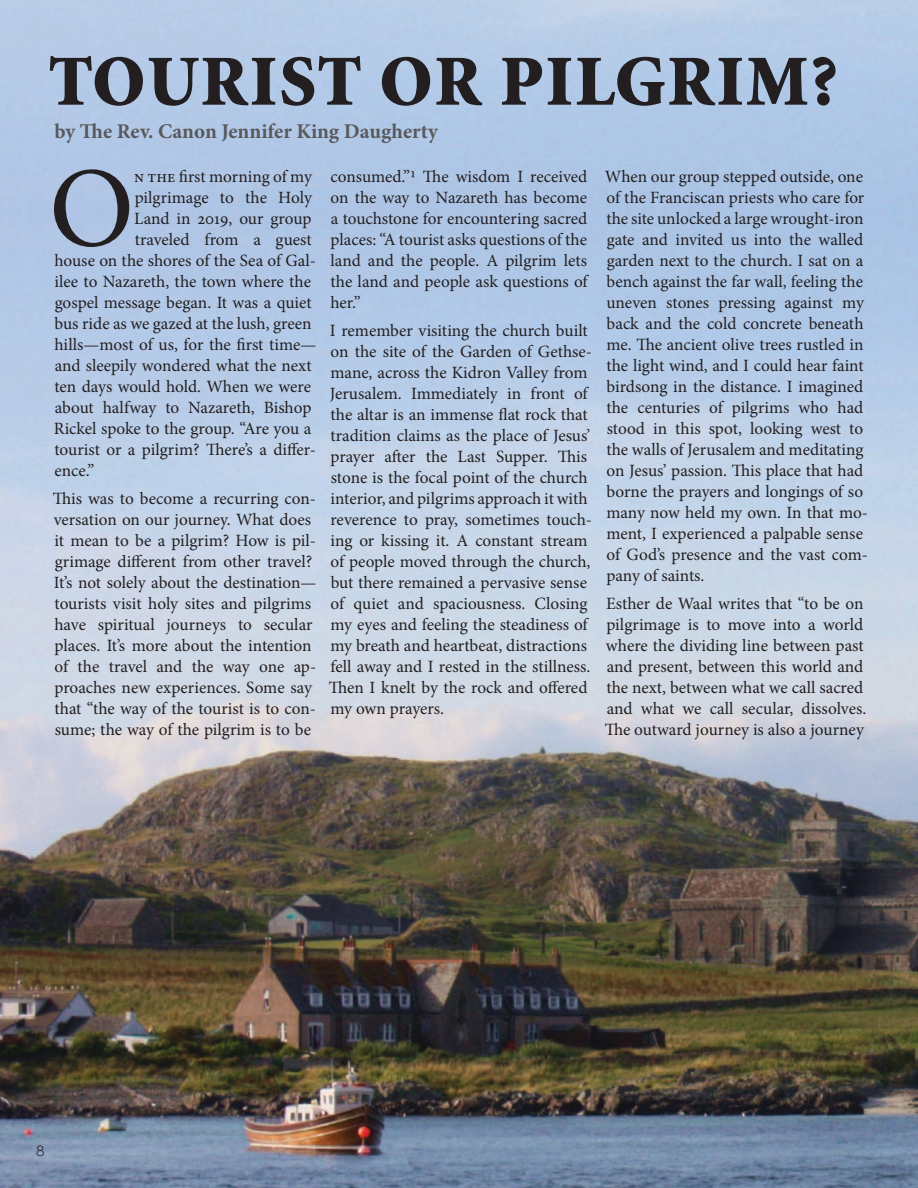
<style>
.page{position:relative;width:918px;height:1188px;background:#fff}
.page>*{position:absolute;margin:0;border:0;box-sizing:border-box;transform-origin:0 0}
.BODY_COPY{font:114.15px "Minion Pro";color:#231f20}
.t1{font:900 72px "Minion Std";letter-spacing:.025em;color:#231f20}
.t2{font:700 21px "Minion Pro";letter-spacing:-.005em;color:#58595b}
.t3{font:300 21px "Neutraface 2 Text";color:#231f20}
.BODY_COPY-2{font:17.25px/21px "Minion Pro";letter-spacing:-.005em;color:#231f20}
</style>
<div class="page">
<img style="left:0;top:0;width:918px;height:1188px">
<p class="t1" style="left:49px;top:45px;width:790px">TOURIST OR PILGRIM?</p>
<p class="t2" style="left:55px;top:117px;width:385px">by The Rev. Canon Jennifer King Daugherty</p>
<p class="BODY_COPY" style="left:49px;top:132px;width:87px">O</p>
<p class="BODY_COPY-2" style="left:134px;top:166px;width:179px">n the first morning of my</p>
<p class="BODY_COPY-2" style="left:135px;top:187px;width:179px">pilgrimage to the Holy</p>
<p class="BODY_COPY-2" style="left:134px;top:208px;width:179px">Land in 2019, our group</p>
<p class="BODY_COPY-2" style="left:135px;top:229px;width:179px">traveled from a guest</p>
<p class="BODY_COPY-2" style="left:54px;top:250px;width:263px">house on the shores of the Sea of Gal-</p>
<p class="BODY_COPY-2" style="left:54px;top:271px;width:258px">ilee to Nazareth, the town where the</p>
<p class="BODY_COPY-2" style="left:55px;top:292px;width:259px">gospel message began. It was a quiet</p>
<p class="BODY_COPY-2" style="left:55px;top:313px;width:258px">bus ride as we gazed at the lush, green</p>
<p class="BODY_COPY-2" style="left:54px;top:334px;width:263px">hills—most of us, for the first time—</p>
<p class="BODY_COPY-2" style="left:55px;top:355px;width:258px">and sleepily wondered what the next</p>
<p class="BODY_COPY-2" style="left:54px;top:376px;width:258px">ten days would hold. When we were</p>
<p class="BODY_COPY-2" style="left:55px;top:397px;width:258px">about halfway to Nazareth, Bishop</p>
<p class="BODY_COPY-2" style="left:54px;top:418px;width:259px">Rickel spoke to the group. “Are you a</p>
<p class="BODY_COPY-2" style="left:54px;top:439px;width:263px">tourist or a pilgrim? There’s a differ-</p>
<p class="BODY_COPY-2" style="left:55px;top:460px;width:41px">ence.”</p>
<p class="BODY_COPY-2" style="left:53px;top:488px;width:265px">This was to become a recurring con&shy;versation on our journey. What does it mean to be a pilgrim? How is pil&shy;grimage different from other travel?<br>It’s not solely about the destination— tourists visit holy sites and pilgrims have spiritual journeys to secular places. It’s more about the intention of the travel and the way one ap&shy;proaches new experiences. Some say that “the way of the tourist is to con&shy;sume; the way of the pilgrim is to be</p>
<p class="BODY_COPY-2" style="left:331px;top:166px;width:259px;text-align:justify">consumed.”1 The wisdom I received on the way to Nazareth has become a touchstone for encountering sacred places: “A tourist asks questions of the land and the people. A pilgrim lets the land and people ask questions of her.”</p>
<p class="BODY_COPY-2" style="left:329px;top:320px;width:265px">I remember visiting the church built on the site of the Garden of Gethse&shy;mane, across the Kidron Valley from Jerusalem. Immediately in front of the altar is an immense flat rock that tradition claims as the place of Jesus’ prayer after the Last Supper. This stone is the focal point of the church interior, and pilgrims approach it with reverence to pray, sometimes touch&shy;ing or kissing it. A constant stream of people moved through the church, but there remained a pervasive sense of quiet and spaciousness. Closing my eyes and feeling the steadiness of my breath and heartbeat, distractions fell away and I rested in the stillness.<br>Then I knelt by the rock and offered my own prayers.</p>
<p class="BODY_COPY-2" style="left:605px;top:166px;width:265px">When our group stepped outside, one of the Franciscan priests who care for the site unlocked a large wrought-iron gate and invited us into the walled garden next to the church. I sat on a bench against the far wall, feeling the uneven stones pressing against my back and the cold concrete beneath me. The ancient olive trees rustled in the light wind, and I could hear faint birdsong in the distance. I imagined the centuries of pilgrims who had stood in this spot, looking west to the walls of Jerusalem and meditating on Jesus’ passion. This place that had borne the prayers and longings of so many now held my own. In that mo&shy;ment, I experienced a palpable sense of God’s presence and the vast com&shy;pany of saints.</p>
<p class="BODY_COPY-2" style="left:605px;top:593px;width:263px">Esther de Waal writes that “to be on pilgrimage is to move into a world where the dividing line between past and present, between this world and the next, between what we call sacred and what we call secular, dissolves.<br>The outward journey is also a journey</p>
<p class="t3" style="left:36px;top:1136px;width:20px">88</p>
</div>
